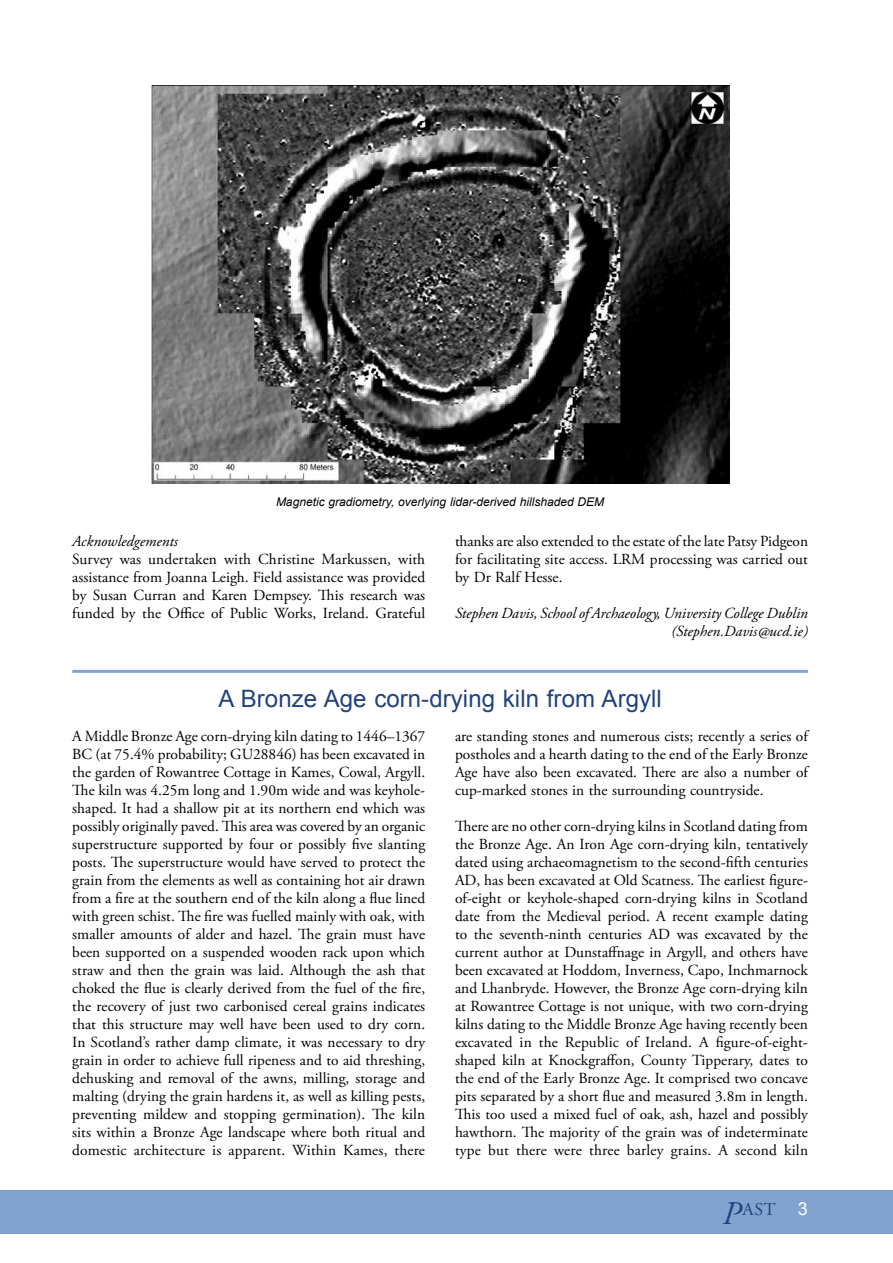
<style>
.page{position:relative;width:893px;height:1263px;background:#fff}
.page>*{position:absolute;margin:0;border:0;box-sizing:border-box;transform-origin:0 0}
.t1{font:24px "Arial";letter-spacing:.005em;color:#21427c}
.t2{font:18px "Adobe Garamond Pro";color:#21427c}
.t3{font:15.3px/18px "Adobe Garamond Pro";letter-spacing:.005em;color:#000;text-align:justify}
.t4{font:italic 15.3px/18px "Adobe Garamond Pro";letter-spacing:-.005em;color:#000;text-align:right}
.t5{font:italic 12px "Arial";color:#000}
.s1{font-style:italic;font-size:33px}
.s2{font-family:"Arial";color:#fff}
</style>
<div class="page">
<div style="left:0;top:1191px;width:893px;height:43px;background:#82a3d0"></div>
<hr style="left:72px;top:670px;width:736px;height:3px;background:#82a3d0">
<img style="left:151px;top:85px;width:578px;height:399px">
<p class="t5" style="left:276px;top:494px;width:330px">Magnetic gradiometry, overlying lidar-derived hillshaded DEM</p>
<p class="t4" style="left:72px;top:533px;width:107px">Acknowledgements</p>
<p class="t3" style="left:72px;top:551px;width:354px">Survey was undertaken with Christine Markussen, with assistance from Joanna Leigh. Field assistance was provided by Susan Curran and Karen Dempsey. This research was funded by the Office of Public Works, Ireland. Grateful</p>
<p class="t3" style="left:455px;top:533px;width:355px">thanks are also extended to the estate of the late Patsy Pidgeon for facilitating site access. LRM processing was carried out by Dr Ralf Hesse.</p>
<p class="t4" style="left:455px;top:605px;width:354px">Stephen Davis, School of Archaeology, University College Dublin (Stephen.Davis@ucd.ie)</p>
<h1 class="t1" style="left:218px;top:683px;width:445px">A Bronze Age corn-drying kiln from Argyll</h1>
<p class="t3" style="left:72px;top:728px;width:355px">A Middle Bronze Age corn-drying kiln dating to 1446–1367<br>BC (at 75.4% probability; GU28846) has been excavated in the garden of Rowantree Cottage in Kames, Cowal, Argyll.<br>The kiln was 4.25m long and 1.90m wide and was keyhole&shy;shaped. It had a shallow pit at its northern end which was possibly originally paved. This area was covered by an organic superstructure supported by four or possibly five slanting posts. The superstructure would have served to protect the grain from the elements as well as containing hot air drawn from a fire at the southern end of the kiln along a flue lined with green schist. The fire was fuelled mainly with oak, with smaller amounts of alder and hazel. The grain must have been supported on a suspended wooden rack upon which straw and then the grain was laid. Although the ash that choked the flue is clearly derived from the fuel of the fire, the recovery of just two carbonised cereal grains indicates that this structure may well have been used to dry corn.<br>In Scotland’s rather damp climate, it was necessary to dry grain in order to achieve full ripeness and to aid threshing, dehusking and removal of the awns, milling, storage and malting (drying the grain hardens it, as well as killing pests, preventing mildew and stopping germination). The kiln sits within a Bronze Age landscape where both ritual and domestic architecture is apparent. Within Kames, there</p>
<p class="t3" style="left:455px;top:728px;width:354px">are standing stones and numerous cists; recently a series of postholes and a hearth dating to the end of the Early Bronze Age have also been excavated. There are also a number of cup-marked stones in the surrounding countryside.</p>
<p class="t3" style="left:455px;top:818px;width:355px">There are no other corn-drying kilns in Scotland dating from the Bronze Age. An Iron Age corn-drying kiln, tentatively dated using archaeomagnetism to the second-fifth centuries AD, has been excavated at Old Scatness. The earliest figure&shy;of-eight or keyhole-shaped corn-drying kilns in Scotland date from the Medieval period. A recent example dating to the seventh-ninth centuries AD was excavated by the current author at Dunstaffnage in Argyll, and others have been excavated at Hoddom, Inverness, Capo, Inchmarnock and Lhanbryde. However, the Bronze Age corn-drying kiln at Rowantree Cottage is not unique, with two corn-drying kilns dating to the Middle Bronze Age having recently been excavated in the Republic of Ireland. A figure-of-eight&shy;shaped kiln at Knockgraffon, County Tipperary, dates to the end of the Early Bronze Age. It comprised two concave pits separated by a short flue and measured 3.8m in length.<br>This too used a mixed fuel of oak, ash, hazel and possibly hawthorn. The majority of the grain was of indeterminate type but there were three barley grains. A second kiln</p>
<p class="t2" style="left:723px;top:1198px;width:87px"><span class="s1">P</span>AST <span class="s2">3</span></p>
</div>
